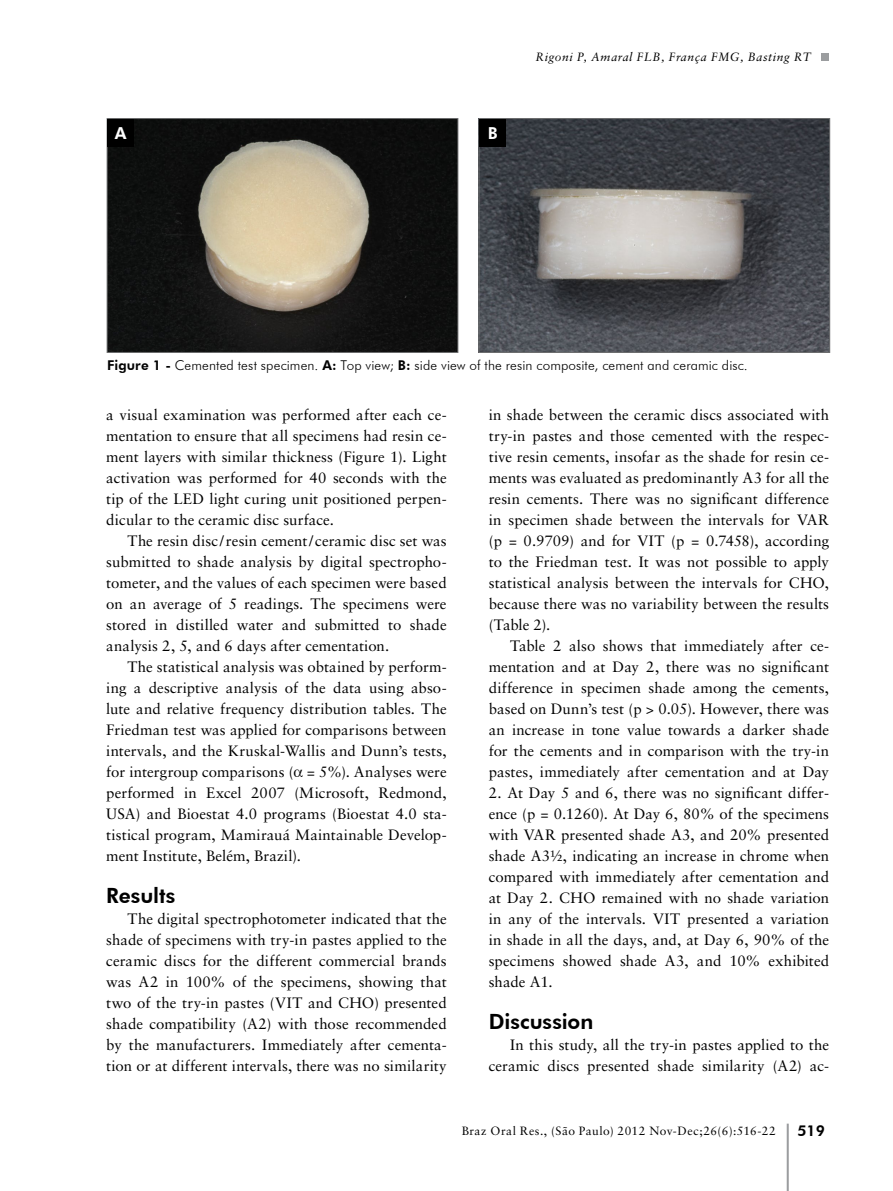
<style>
.page{position:relative;width:893px;height:1191px;background:#fff}
.page>*{position:absolute;margin:0;border:0;box-sizing:border-box;transform-origin:0 0}
.t1{font:800 21px "Futura BT";color:#000}
.t2{font:800 16.5px "Futura BT";color:#fff}
.t3{font:15px/21px "Sabon LT Std";letter-spacing:.005em;color:#000;text-align:justify}
.t4{font:800 15px "Futura BT";color:#000}
.t5{font:300 13.5px "Futura BT";letter-spacing:.01em;color:#000}
.t6{font:12px "Sabon LT Std";letter-spacing:.04em;color:#000}
.t7{font:italic 12px "Sabon LT Std";letter-spacing:.05em;color:#000}
.s1{font-weight:800}
</style>
<div class="page">
<div style="left:822px;top:53px;width:7px;height:8px;background:#9b9d9f"></div>
<hr style="left:787px;top:1123px;width:2px;height:68px;background:#9b9d9f">
<img style="left:109px;top:120px;width:347px;height:231px">
<div style="left:107px;top:118px;width:351px;height:235px;border:1px solid #6e6f70"></div>
<img style="left:481px;top:120px;width:347px;height:231px">
<div style="left:479px;top:118px;width:351px;height:235px;border:1px solid #6e6f70"></div>
<div style="left:480px;top:119px;width:26px;height:27px;background:#000"></div>
<div style="left:107px;top:119px;width:27px;height:27px;background:#000"></div>
<p class="t2" style="left:115px;top:123px;width:12px">a</p>
<p class="t2" style="left:488px;top:123px;width:9px">b</p>
<p class="t7" style="left:535px;top:50px;width:277px">Rigoni P, Amaral FLB, França FMG, Basting RT</p>
<p class="t5" style="left:107px;top:357px;width:642px"><span class="s1">Figure 1 -</span> Cemented test specimen. <span class="s1">A:</span> Top view; <span class="s1">B:</span> side view of the resin composite, cement and ceramic disc.</p>
<p class="t3" style="left:106px;top:404px;width:342px">a visual examination was performed after each ce&shy;mentation to ensure that all specimens had resin ce&shy;ment layers with similar thickness (Figure 1). Light activation was performed for 40 seconds with the tip of the LED light curing unit positioned perpen&shy;dicular to the ceramic disc surface.</p>
<p class="t3" style="left:106px;top:530px;width:342px;text-indent:21px">The resin disc /resin cement/ ceramic disc set was submitted to shade analysis by digital spectropho&shy;tometer, and the values of each specimen were based on an average of 5 readings. The specimens were stored in distilled water and submitted to shade analysis 2, 5, and 6 days after cementation.</p>
<p class="t3" style="left:106px;top:656px;width:342px;text-indent:21px">The statistical analysis was obtained by perform&shy;ing a descriptive analysis of the data using abso&shy;lute and relative frequency distribution tables. The Friedman test was applied for comparisons between intervals, and the Kruskal-Wallis and Dunn’s tests, for intergroup comparisons ( = 5%). Analyses were performed in Excel 2007 (Microsoft, Redmond, USA) and Bioestat 4.0 programs (Bioestat 4.0 sta&shy;tistical program, Mamirauá Maintainable Develop&shy;ment Institute, Belém, Brazil).</p>
<h1 class="t1" style="left:106px;top:883px;width:71px">Results</h1>
<p class="t3" style="left:106px;top:908px;width:342px;text-indent:21px">The digital spectrophotometer indicated that the shade of specimens with try-in pastes applied to the ceramic discs for the different commercial brands was A2 in 100% of the specimens, showing that two of the try-in pastes (VIT and CHO) presented shade compatibility (A2) with those recommended by the manufacturers. Immediately after cementa&shy;tion or at different intervals, there was no similarity</p>
<p class="t3" style="left:489px;top:404px;width:342px">in shade between the ceramic discs associated with try-in pastes and those cemented with the respec&shy;tive resin cements, insofar as the shade for resin ce&shy;ments was evaluated as predominantly A3 for all the resin cements. There was no significant difference in specimen shade between the intervals for VAR (p = 0.9709) and for VIT (p = 0.7458), according to the Friedman test. It was not possible to apply statistical analysis between the intervals for CHO, because there was no variability between the results (Table 2).</p>
<p class="t3" style="left:489px;top:635px;width:342px;text-indent:21px">Table 2 also shows that immediately after ce&shy;mentation and at Day 2, there was no significant difference in specimen shade among the cements, based on Dunn’s test (p &gt; 0.05). However, there was an increase in tone value towards a darker shade for the cements and in comparison with the try-in pastes, immediately after cementation and at Day</p>
<p class="t3" style="left:489px;top:782px;width:342px">2. At Day 5 and 6, there was no significant differ&shy;ence (p = 0.1260). At Day 6, 80% of the specimens with VAR presented shade A3, and 20% presented shade A3½, indicating an increase in chrome when compared with immediately after cementation and at Day 2. CHO remained with no shade variation in any of the intervals. VIT presented a variation in shade in all the days, and, at Day 6, 90% of the specimens showed shade A3, and 10% exhibited shade A1.</p>
<h1 class="t1" style="left:489px;top:1009px;width:106px">Discussion</h1>
<p class="t3" style="left:489px;top:1034px;width:342px;text-align:right">In this study, all the try-in pastes applied to the ceramic discs presented shade similarity (A2) ac-</p>
<p class="t6" style="left:462px;top:1123px;width:316px">Braz Oral Res., (São Paulo) 2012 Nov-Dec;26(6):516-22</p>
<p class="t4" style="left:797px;top:1121px;width:29px">519</p>
</div>
